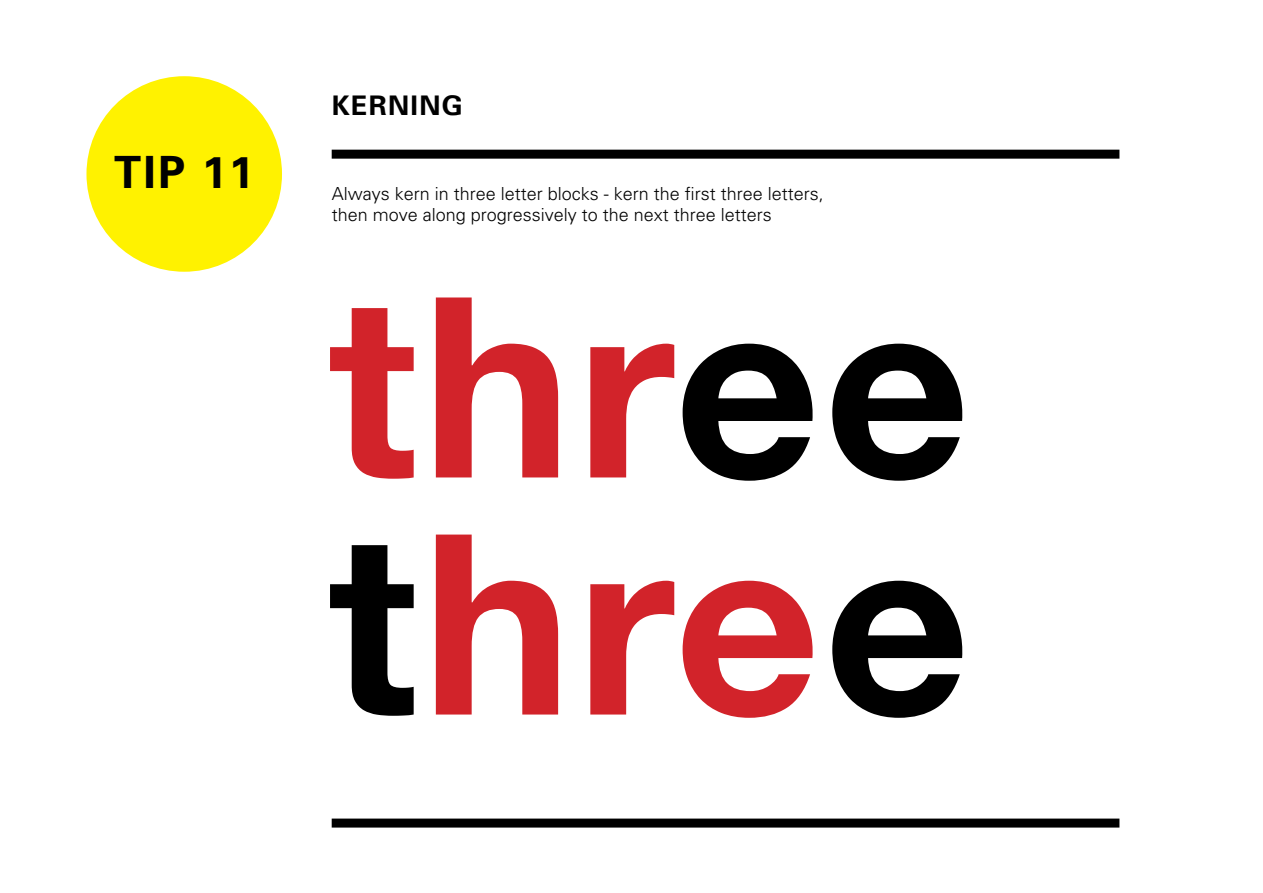
<style>
.page{position:relative;width:1263px;height:893px;background:#fff}
.page>*{position:absolute;margin:0;border:0;box-sizing:border-box;transform-origin:0 0}
.t1{font:700 252px "Helvetica Neue";letter-spacing:.02em;color:#d2232a}
.t2{font:700 44.4px "Univers";color:#000}
.t3{font:700 27px "Univers";letter-spacing:.05em;color:#000}
.t4{font:300 18px/21.6px "Univers";color:#000}
.s1{color:#000}
</style>
<div class="page">
<div style="left:86px;top:76px;width:196px;height:196px;background:#fff200;border-radius:50%"></div>
<div style="left:332px;top:150px;width:787px;height:9px;background:#000"></div>
<div style="left:332px;top:819px;width:787px;height:9px;background:#000"></div>
<p class="t2" style="left:114px;top:144px;width:141px">TIP 11</p>
<p class="t3" style="left:332px;top:88px;width:133px">KERNING</p>
<p class="t4" style="left:332px;top:182px;width:494px">Always kern in three letter blocks - kern the first three letters, then move along progressively to the next three letters</p>
<p class="t1" style="left:328px;top:232px;width:643px">thr<span class="s1">ee</span></p>
<p class="t1" style="left:328px;top:469px;width:643px"><span class="s1">t</span>hre<span class="s1">e</span></p>
</div>
